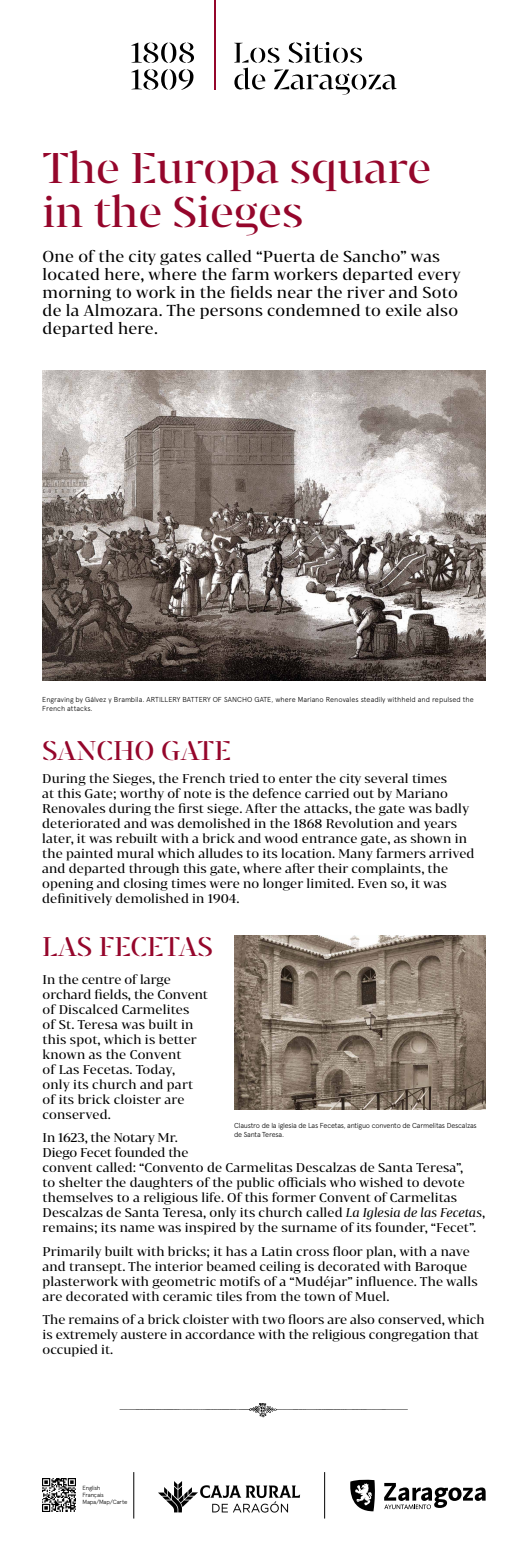
<style>
.page{position:relative;width:528px;height:1561px;background:#fff}
.page>*{position:absolute;margin:0;border:0;box-sizing:border-box;transform-origin:0 0}
.t1{font:40.5px/43.5px "Bw Darius Stencil";color:#95062b}
.t2{font:25.5px "Bw Darius Stencil";letter-spacing:-.005em;color:#95062b}
.t3{font:15px/18px "Bw Darius";letter-spacing:.015em;color:#000}
.t4{font:12px/15px "Bw Darius";letter-spacing:.01em;color:#000}
.t5{font:300 7.2px/9px "Apercu";letter-spacing:-.01em;color:#000}
.t6{font:300 6px/7.2px "Apercu";letter-spacing:-.035em;color:#000}
.s1{font-style:italic}
</style>
<div class="page">
<svg style="left:131px;top:69px;width:62px;height:21px"></svg>
<svg style="left:131px;top:43px;width:63px;height:20px"></svg>
<svg style="left:234px;top:42px;width:162px;height:53px"></svg>
<hr style="left:214px;top:0;width:1px;height:89px;background:#95062b">
<img style="left:42px;top:370px;width:443px;height:311px">
<img style="left:234px;top:936px;width:250px;height:173px">
<img style="left:119px;top:1403px;width:288px;height:14px">
<svg style="left:350px;top:1479px;width:25px;height:32px"></svg>
<svg style="left:384px;top:1482px;width:101px;height:27px"></svg>
<hr style="left:133px;top:1472px;width:1px;height:46px;background:#000">
<hr style="left:324px;top:1472px;width:1px;height:46px;background:#000">
<img style="left:159px;top:1481px;width:142px;height:32px">
<img style="left:43px;top:1478px;width:33px;height:33px">
<h1 class="t1" style="left:43px;top:144px;width:390px">The Europa square in the Sieges</h1>
<p class="t3" style="left:43px;top:246px;width:419px">One of the city gates called “Puerta de Sancho” was located here, where the farm workers departed every morning to work in the fields near the river and Soto de la Almozara. The persons condemned to exile also departed here.</p>
<p class="t5" style="left:42px;top:694px;width:432px">Engraving by Gálvez y Brambila. ARTILLERY BATTERY OF SANCHO GATE, where Mariano Renovales steadily withheld and repulsed the<br>French attacks.</p>
<h2 class="t2" style="left:42px;top:733px;width:190px">SANCHO GATE</h2>
<p class="t4" style="left:42px;top:770px;width:433px">During the Sieges, the French tried to enter the city several times<br>at this Gate; worthy of note is the defence carried out by Mariano Renovales during the first siege. After the attacks, the gate was badly deteriorated and was demolished in the 1868 Revolution and years later, it was rebuilt with a brick and wood entrance gate, as shown in the painted mural which alludes to its location. Many farmers arrived and departed through this gate, where after their complaints, the opening and closing times were no longer limited. Even so, it was definitively demolished in 1904.</p>
<h2 class="t2" style="left:42px;top:929px;width:172px">LAS FECETAS</h2>
<p class="t4" style="left:43px;top:971px;width:167px">In the centre of large orchard fields, the Convent of Discalced Carmelites<br>of St. Teresa was built in this spot, which is better known as the Convent<br>of Las Fecetas. Today,<br>only its church and part of its brick cloister are conserved.</p>
<p class="t4" style="left:43px;top:1129px;width:444px">In 1623, the Notary Mr.<br>Diego Fecet founded the<br>convent called: “Convento de Carmelitas Descalzas de Santa Teresa”,<br>to shelter the daughters of the public officials who wished to devote themselves to a religious life. Of this former Convent of Carmelitas Descalzas de Santa Teresa, only its church called <span class="s1">La Iglesia de las Fecetas</span>, remains; its name was inspired by the surname of its founder, “Fecet”.</p>
<p class="t4" style="left:43px;top:1243px;width:436px">Primarily built with bricks; it has a Latin cross floor plan, with a nave and transept. The interior beamed ceiling is decorated with Baroque plasterwork with geometric motifs of a “Mudéjar” influence. The walls are decorated with ceramic tiles from the town of Muel.</p>
<p class="t4" style="left:43px;top:1311px;width:443px">The remains of a brick cloister with two floors are also conserved, which is extremely austere in accordance with the religious congregation that occupied it.</p>
<p class="t5" style="left:234px;top:1121px;width:244px">Claustro de la iglesia de Las Fecetas, antiguo convento de Carmelitas Descalzas de Santa Teresa.</p>
<p class="t6" style="left:82px;top:1483px;width:46px">English<br>Français<br>Mapa/Map/Carte</p>
</div>
